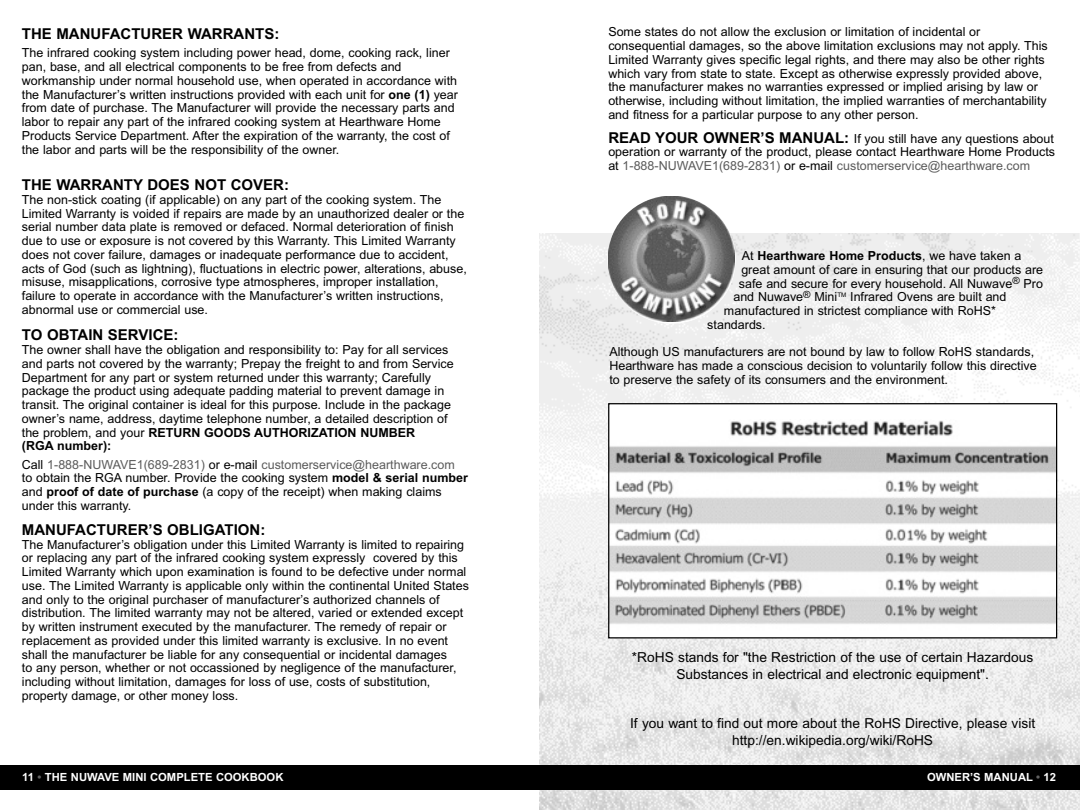
<style>
.page{position:relative;width:1080px;height:810px;background:#fff}
.page>*{position:absolute;margin:0;border:0;box-sizing:border-box;transform-origin:0 0}
.t1{font:700 15px "Arial";color:#000}
.t2{font:13.75px/16.5px "Arial";color:#000;text-align:center}
.t3{font:12.5px/13.8px "Arial";color:#000}
.t4{font:700 12.5px "Arial";color:#000}
.t5{font:700 11.25px "Arial";color:#fff}
.s1{font-weight:700}
.s2{color:#5b5b5b}
.s3{font-weight:700;font-size:15px}
.s4{font-weight:400}
.s5{color:#616161}
</style>
<div class="page">
<img style="left:540px;top:234px;width:540px;height:576px">
<div style="left:535px;top:765px;width:545px;height:24px;background:#000"></div>
<div style="left:0;top:765px;width:541px;height:24px;background:#000"></div>
<div style="left:609px;top:404px;width:447px;height:233px;background:#fff"></div>
<img style="left:610px;top:420px;width:445px;height:204px">
<div style="left:608px;top:403px;width:449px;height:235px;border:1px solid #000"></div>
<img style="left:609px;top:196px;width:126px;height:126px">
<p class="t1" style="left:22px;top:25px;width:259px">THE MANUFACTURER WARRANTS:</p>
<p class="t3" style="left:22px;top:46px;width:438px">The infrared cooking system including power head, dome, cooking rack, liner pan, base, and all electrical components to be free from defects and workmanship under normal household use, when operated in accordance with the Manufacturer’s written instructions provided with each unit for <span class="s1">one (1)</span> year from date of purchase. The Manufacturer will provide the necessary parts and labor to repair any part of the infrared cooking system at Hearthware Home Products Service Department. After the expiration of the warranty, the cost of the labor and parts will be the responsibility of the owner.</p>
<p class="t1" style="left:22px;top:176px;width:269px">THE WARRANTY DOES NOT COVER:</p>
<p class="t3" style="left:22px;top:193px;width:447px">The non-stick coating (if applicable) on any part of the cooking system. The Limited Warranty is voided if repairs are made by an unauthorized dealer or the serial number data plate is removed or defaced. Normal deterioration of finish due to use or exposure is not covered by this Warranty. This Limited Warranty does not cover failure, damages or inadequate performance due to accident, acts of God (such as lightning), fluctuations in electric power, alterations, abuse, misuse, misapplications, corrosive type atmospheres, improper installation, failure to operate in accordance with the Manufacturer’s written instructions, abnormal use or commercial use.</p>
<p class="t1" style="left:22px;top:326px;width:158px">TO OBTAIN SERVICE:</p>
<p class="t3" style="left:22px;top:343px;width:433px">The owner shall have the obligation and responsibility to: Pay for all services and parts not covered by the warranty; Prepay the freight to and from Service Department for any part or system returned under this warranty; Carefully package the product using adequate padding material to prevent damage in transit. The original container is ideal for this purpose. Include in the package owner’s name, address, daytime telephone number, a detailed description of the problem, and your <span class="s1">RETURN GOODS AUTHORIZATION NUMBER<br>(RGA number):</span></p>
<p class="t3" style="left:22px;top:457px;width:448px">Call <span class="s2">1-888-NUWAVE1(689-2831)</span> or e-mail <span class="s2">customerservice@hearthware.com </span>to obtain the RGA number. Provide the cooking system <span class="s1">model &amp; serial number </span>and <span class="s1">proof of date of purchase</span> (a copy of the receipt) when making claims under this warranty.</p>
<p class="t1" style="left:22px;top:521px;width:245px">MANUFACTURER’S OBLIGATION:</p>
<p class="t3" style="left:22px;top:537px;width:449px">The Manufacturer’s obligation under this Limited Warranty is limited to repairing or replacing any part of the infrared cooking system expressly covered by this Limited Warranty which upon examination is found to be defective under normal use. The Limited Warranty is applicable only within the continental United States and only to the original purchaser of manufacturer’s authorized channels of distribution. The limited warranty may not be altered, varied or extended except by written instrument executed by the manufacturer. The remedy of repair or replacement as provided under this limited warranty is exclusive. In no event shall the manufacturer be liable for any consequential or incidental damages<br>to any person, whether or not occassioned by negligence of the manufacturer, including without limitation, damages for loss of use, costs of substitution, property damage, or other money loss.</p>
<p class="t3" style="left:608px;top:25px;width:441px">Some states do not allow the exclusion or limitation of incidental or consequential damages, so the above limitation exclusions may not apply. This Limited Warranty gives specific legal rights, and there may also be other rights which vary from state to state. Except as otherwise expressly provided above, the manufacturer makes no warranties expressed or implied arising by law or otherwise, including without limitation, the implied warranties of merchantability and fitness for a particular purpose to any other person.</p>
<p class="t3" style="left:608px;top:131px;width:448px;text-align:justify"><span class="s3">READ YOUR OWNER’S MANUAL:</span> If you still have any questions about operation or warranty of the product, please contact Hearthware Home Products at <span class="s2">1-888-NUWAVE1(689-2831)</span> or e-mail <span class="s2">customerservice@hearthware.com</span></p>
<p class="t4" style="left:742px;top:249px;width:281px"><span class="s4">At</span> Hearthware Home Products<span class="s4">, we have taken a</span></p>
<p class="t3" style="left:741px;top:263px;width:303px">great amount of care in ensuring that our products are</p>
<p class="t3" style="left:739px;top:277px;width:306px">safe and secure for every household. All Nuwave<sup>®</sup> Pro</p>
<p class="t3" style="left:733px;top:290px;width:275px">and Nuwave<sup>®</sup> Mini<sup>TM</sup> Infrared Ovens are built and</p>
<p class="t3" style="left:724px;top:304px;width:273px">manufactured in strictest compliance with RoHS*</p>
<p class="t3" style="left:707px;top:318px;width:60px">standards.</p>
<p class="t3" style="left:609px;top:345px;width:429px">Although US manufacturers are not bound by law to follow RoHS standards,<br>Hearthware has made a conscious decision to voluntarily follow this directive to preserve the safety of its consumers and the environment.</p>
<p class="t2" style="left:632px;top:649px;width:403px">*RoHS stands for "the Restriction of the use of certain Hazardous<br>Substances in electrical and electronic equipment".</p>
<p class="t2" style="left:630px;top:715px;width:407px">If you want to find out more about the RoHS Directive, please visit http://en.wikipedia.org/wiki/RoHS</p>
<p class="t5" style="left:22px;top:770px;width:263px">11 <span class="s5">•</span> THE NUWAVE MINI COMPLETE COOKBOOK</p>
<p class="t5" style="left:927px;top:770px;width:131px">OWNER’S MANUAL <span class="s5">•</span> 12</p>
</div>
